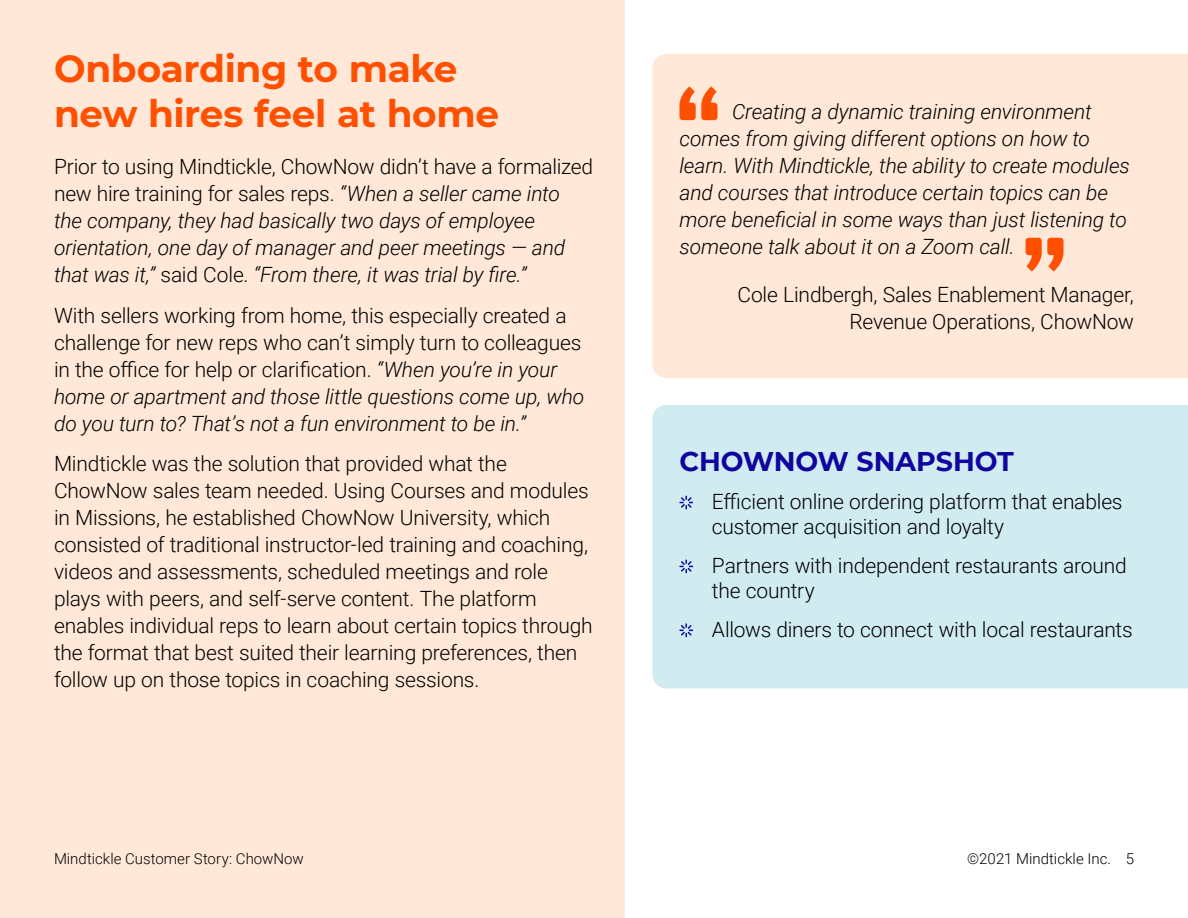
<style>
.page{position:relative;width:1188px;height:918px;background:#fff}
.page>*{position:absolute;margin:0;border:0;box-sizing:border-box;transform-origin:0 0}
.Page_Headline_Orange{font:700 37.5px/45px "Montserrat";letter-spacing:-.01em;color:#fe5000}
.Snapshot_Headline_Ri{font:700 27px "Montserrat";color:#10069f}
.Body_Black{font:300 21px/27px "Roboto";letter-spacing:-.01em;color:#000}
.Body_After_Headline{font:italic 300 21px/27px "Roboto";letter-spacing:-.01em;color:#000}
.Quote_Black_Right{font:italic 300 21px/27px "Roboto";letter-spacing:-.005em;color:#000}
.Snapshot_Bullet_Righ{font:300 21px/25.2px "Roboto";letter-spacing:-.01em;color:#000}
.Quote_Attribution_Bl{font:300 21px/27px "Roboto";letter-spacing:-.01em;color:#000;text-align:right}
.t1{font:300 15px "Roboto";color:#000}
.s1{font-style:normal}
.s2{font-style:italic}
</style>
<div class="page">
<div style="left:0;top:0;width:626px;height:918px;background:#ffe8d7"></div>
<div style="left:652px;top:405px;width:536px;height:283px;background:#d1ecf1"></div>
<svg style="left:679px;top:495px;width:14px;height:15px"></svg>
<svg style="left:679px;top:559px;width:14px;height:14px"></svg>
<svg style="left:679px;top:623px;width:14px;height:14px"></svg>
<div style="left:652px;top:54px;width:536px;height:324px;background:#ffe8d7"></div>
<svg style="left:680px;top:86px;width:37px;height:34px"></svg>
<svg style="left:1026px;top:238px;width:38px;height:34px"></svg>
<p class="Page_Headline_Orange" style="left:54px;top:45px;width:447px">Onboarding to make new hires feel at home</p>
<p class="Body_After_Headline" style="left:54px;top:153px;width:541px"><span class="s1">Prior to using Mindtickle, ChowNow didn’t have a formalized new hire training for sales reps.</span> “When a seller came into the company, they had basically two days of employee orientation, one day of manager and peer meetings — and that was it,” <span class="s1">said Cole.</span> “From there, it was trial by fire.”</p>
<p class="Body_Black" style="left:54px;top:301px;width:532px">With sellers working from home, this especially created a challenge for new reps who can’t simply turn to colleagues in the office for help or clarification. <span class="s2">“When you’re in your home or apartment and those little questions come up, who do you turn to? That’s not a fun environment to be in.”</span></p>
<p class="Body_Black" style="left:54px;top:450px;width:540px">Mindtickle was the solution that provided what the ChowNow sales team needed. Using Courses and modules in Missions, he established ChowNow University, which consisted of traditional instructor-led training and coaching, videos and assessments, scheduled meetings and role plays with peers, and self-serve content. The platform enables individual reps to learn about certain topics through the format that best suited their learning preferences, then follow up on those topics in coaching sessions.</p>
<p class="Snapshot_Headline_Ri" style="left:680px;top:442px;width:336px">CHOWNOW SNAPSHOT</p>
<p class="Quote_Black_Right" style="left:680px;top:98px;width:452px;text-indent:52px">Creating a dynamic training environment comes from giving different options on how to learn. With Mindtickle, the ability to create modules and courses that introduce certain topics can be more beneficial in some ways than just listening to someone talk about it on a Zoom call.</p>
<p class="Quote_Attribution_Bl" style="left:737px;top:280px;width:398px">Cole Lindbergh, Sales Enablement Manager,<br>Revenue Operations, ChowNow</p>
<p class="Snapshot_Bullet_Righ" style="left:712px;top:488px;width:412px">Efficient online ordering platform that enables customer acquisition and loyalty</p>
<p class="Snapshot_Bullet_Righ" style="left:712px;top:552px;width:417px">Partners with independent restaurants around the country</p>
<p class="Snapshot_Bullet_Righ" style="left:712px;top:616px;width:422px">Allows diners to connect with local restaurants</p>
<p class="t1" style="left:54px;top:848px;width:251px">Mindtickle Customer Story: ChowNow</p>
<p class="t1" style="left:967px;top:848px;width:168px">©2021 Mindtickle Inc. 5</p>
</div>
